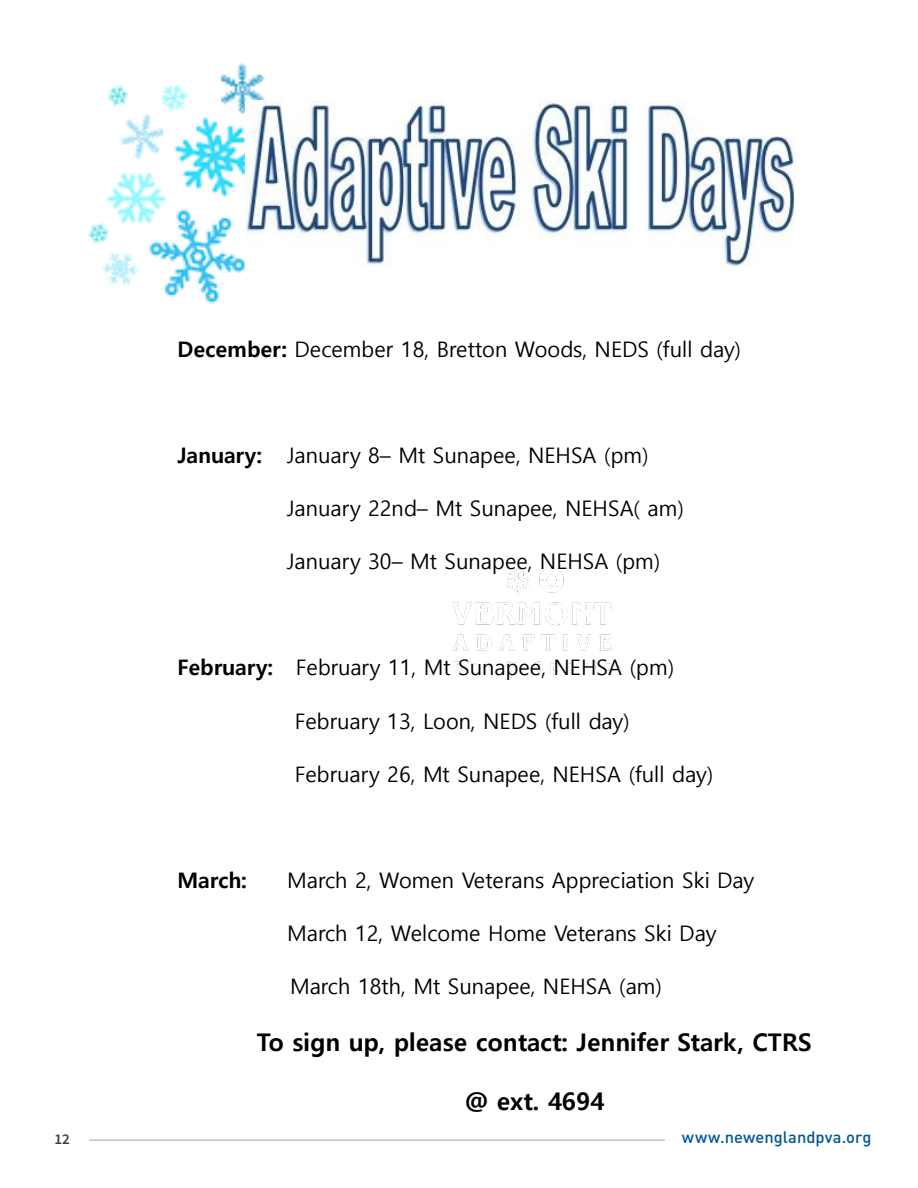
<style>
.page{position:relative;width:918px;height:1188px;background:#fff}
.page>*{position:absolute;margin:0;border:0;box-sizing:border-box;transform-origin:0 0}
.t1{font:700 24.3px "Malgun Gothic";color:#000}
.t2{font:21.45px "Malgun Gothic";color:#000}
.t3{font:700 21.45px "Malgun Gothic";color:#000}
.t4{font:500 16.5px "DINOT";letter-spacing:.005em;color:#005890}
.t5{font:600 15px "Source Sans Pro";color:#3d3c34}
.s1{font-weight:700}
</style>
<div class="page">
<hr style="left:89px;top:1140px;width:576px;height:1px;background:#3d3c34">
<img style="left:88px;top:63px;width:222px;height:241px">
<img style="left:246px;top:101px;width:549px;height:166px">
<img style="left:452px;top:568px;width:161px;height:107px">
<p class="t2" style="left:177px;top:337px;width:565px"><span class="s1">December:</span> December 18, Bretton Woods, NEDS (full day)</p>
<p class="t2" style="left:177px;top:443px;width:473px"><span class="s1">January:</span> January 8– Mt Sunapee, NEHSA (pm)</p>
<p class="t2" style="left:287px;top:496px;width:398px">January 22nd– Mt Sunapee, NEHSA( am)</p>
<p class="t2" style="left:287px;top:549px;width:375px">January 30– Mt Sunapee, NEHSA (pm)</p>
<p class="t2" style="left:177px;top:655px;width:498px"><span class="s1">February:</span> February 11, Mt Sunapee, NEHSA (pm)</p>
<p class="t2" style="left:295px;top:709px;width:336px">February 13, Loon, NEDS (full day)</p>
<p class="t2" style="left:295px;top:762px;width:420px">February 26, Mt Sunapee, NEHSA (full day)</p>
<p class="t3" style="left:177px;top:868px;width:71px">March:</p>
<p class="t2" style="left:287px;top:868px;width:468px">March 2, Women Veterans Appreciation Ski Day</p>
<p class="t2" style="left:287px;top:921px;width:431px">March 12, Welcome Home Veterans Ski Day</p>
<p class="t2" style="left:290px;top:974px;width:374px">March 18th, Mt Sunapee, NEHSA (am)</p>
<p class="t1" style="left:257px;top:1028px;width:557px">To sign up, please contact: Jennifer Stark, CTRS</p>
<p class="t1" style="left:465px;top:1087px;width:141px">@ ext. 4694</p>
<p class="t5" style="left:54px;top:1130px;width:17px">12</p>
<p class="t4" style="left:682px;top:1126px;width:191px">www.newenglandpva.org</p>
</div>
